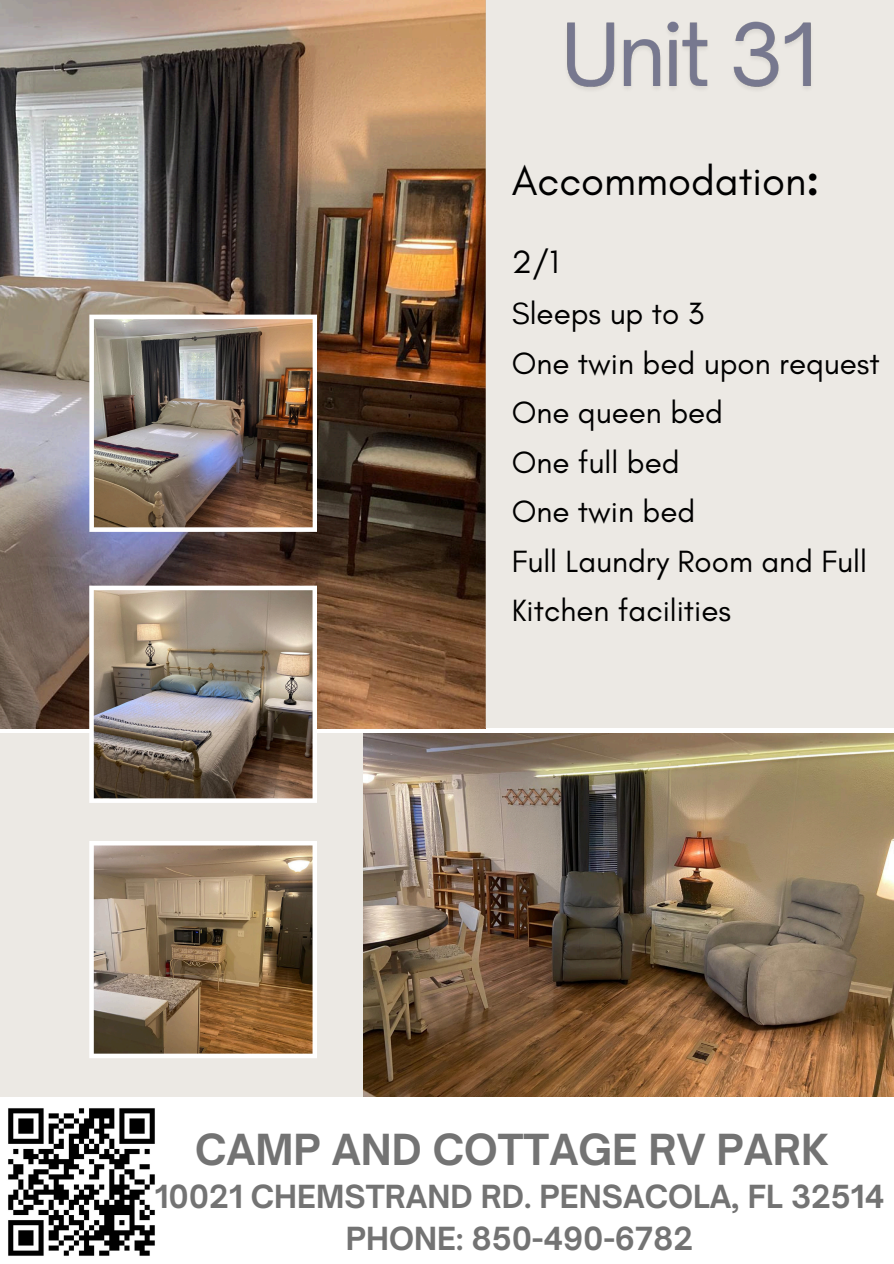
<style>
.page{position:relative;width:894px;height:1264px;background:#fff}
.page>*{position:absolute;margin:0;border:0;box-sizing:border-box;transform-origin:0 0}
.t1{font:41.85px "Glacial Indifference";color:#000}
.t2{font:700 40.95px "Open Sauce One";color:#737373}
.t3{font:32.85px "Glacial Indifference";color:#000}
.t4{font:31.35px/49.5px "Glacial Indifference";color:#000}
.t5{font:700 30.45px/41.7px "Open Sauce One";color:#737373;text-align:center}
.s1{font-weight:700}
</style>
<div class="page">
<img style="left:0;top:0;width:485px;height:728px">
<div style="left:485px;top:0;width:408px;height:727px;background:#ece9e4"></div>
<div style="left:0;top:732px;width:485px;height:364px;background:#ece9e4"></div>
<img style="left:89px;top:585px;width:228px;height:218px">
<svg style="left:89px;top:841px;width:228px;height:217px;background:#9a8367"></svg>
<img style="left:89px;top:314px;width:228px;height:218px">
<img style="left:363px;top:733px;width:530px;height:363px">
<img style="left:567px;top:21px;width:244px;height:69px">
<img style="left:8px;top:1108px;width:147px;height:148px">
<p class="t1" style="left:511px;top:155px;width:309px">Accommodation<span class="s1">:</span></p>
<p class="t3" style="left:511px;top:242px;width:49px">2/1</p>
<p class="t4" style="left:511px;top:288px;width:194px">Sleeps up to 3</p>
<p class="t4" style="left:511px;top:338px;width:369px">One twin bed upon request</p>
<p class="t4" style="left:511px;top:387px;width:213px">One queen bed</p>
<p class="t4" style="left:511px;top:437px;width:169px">One full bed</p>
<p class="t4" style="left:511px;top:486px;width:185px">One twin bed</p>
<p class="t4" style="left:511px;top:536px;width:356px">Full Laundry Room and Full<br>Kitchen facilities</p>
<p class="t2" style="left:195px;top:1123px;width:634px">CAMP AND COTTAGE RV PARK</p>
<h2 class="t5" style="left:155px;top:1175px;width:731px">10021 CHEMSTRAND RD. PENSACOLA, FL 32514<br>PHONE: 850-490-6782</h2>
</div>
